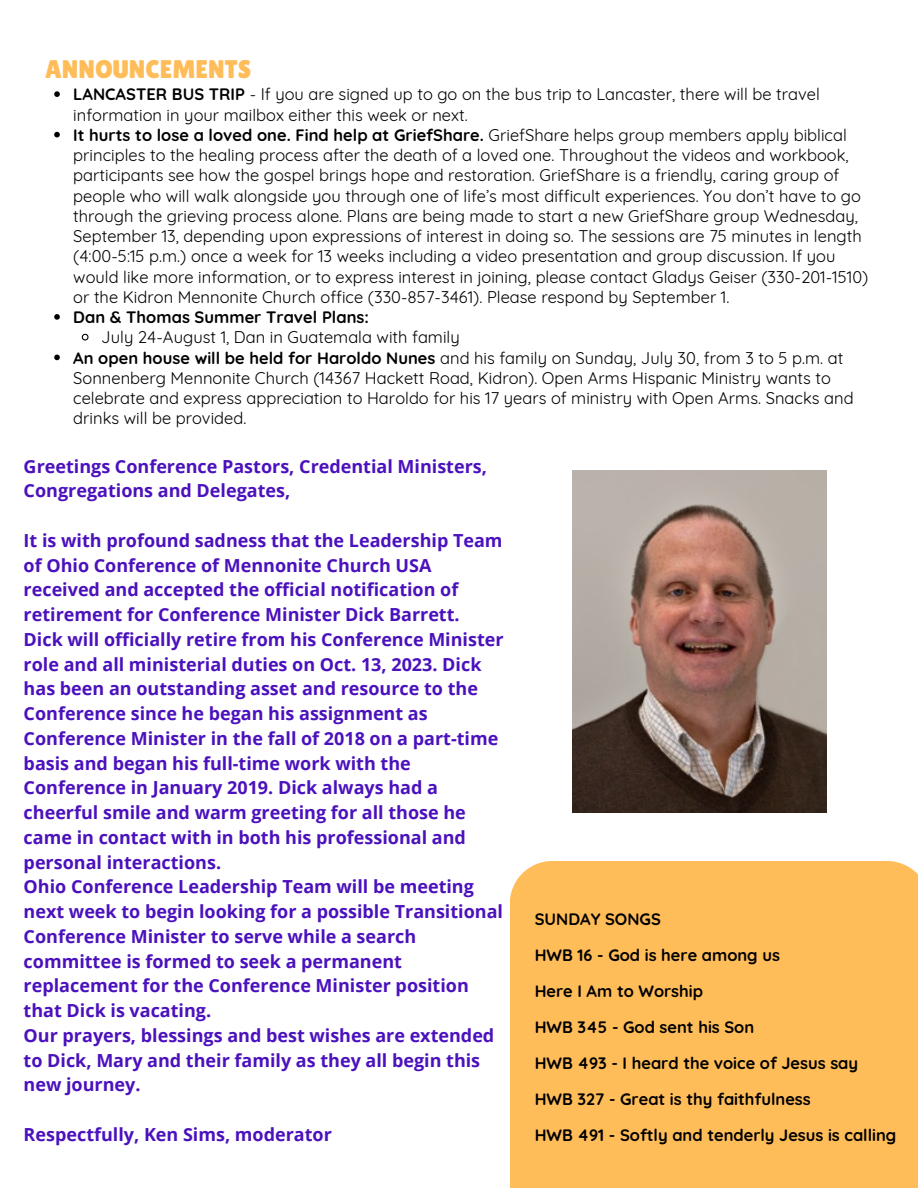
<style>
.page{position:relative;width:918px;height:1188px;background:#fff}
.page>*{position:absolute;margin:0;border:0;box-sizing:border-box;transform-origin:0 0}
.t1{font:25.5px "Lilita One";color:#ffbd59}
.t2{font:700 18px/24.8px "Open Sans";color:#4b11bd}
.t3{font:16.5px/20.2px "Quicksand";color:#000}
.t4{font:700 16.5px "Quicksand";color:#000}
.s1{font-weight:700}
</style>
<div class="page">
<img style="left:572px;top:471px;width:255px;height:342px">
<div style="left:510px;top:861px;width:408px;height:327px;background:#ffbd59"></div>
<svg style="left:54px;top:91px;width:6px;height:6px"></svg>
<svg style="left:54px;top:132px;width:6px;height:5px"></svg>
<svg style="left:54px;top:314px;width:6px;height:6px"></svg>
<svg style="left:81px;top:333px;width:8px;height:8px"></svg>
<svg style="left:54px;top:355px;width:6px;height:5px"></svg>
<p class="t1" style="left:45px;top:54px;width:207px">ANNOUNCEMENTS</p>
<p class="t3" style="left:73px;top:84px;width:748px"><span class="s1">LANCASTER BUS TRIP</span> - If you are signed up to go on the bus trip to Lancaster, there will be travel information in your mailbox either this week or next.</p>
<p class="t3" style="left:73px;top:125px;width:797px"><span class="s1">It hurts to lose a loved one. Find help at GriefShare.</span> GriefShare helps group members apply biblical principles to the healing process after the death of a loved one. Throughout the videos and workbook, participants see how the gospel brings hope and restoration. GriefShare is a friendly, caring group of people who will walk alongside you through one of life’s most difficult experiences. You don’t have to go through the grieving process alone. Plans are being made to start a new GriefShare group Wednesday, September 13, depending upon expressions of interest in doing so. The sessions are 75 minutes in length (4:00-5:15 p.m.) once a week for 13 weeks including a video presentation and group discussion. If you would like more information, or to express interest in joining, please contact Gladys Geiser (330-201-1510) or the Kidron Mennonite Church office (330-857-3461). Please respond by September 1.</p>
<p class="t4" style="left:73px;top:307px;width:297px">Dan &amp; Thomas Summer Travel Plans:</p>
<p class="t3" style="left:101px;top:327px;width:360px">July 24-August 1, Dan in Guatemala with family</p>
<p class="t3" style="left:73px;top:347px;width:782px"><span class="s1">An open house will be held for Haroldo Nunes</span> and his family on Sunday, July 30, from 3 to 5 p.m. at Sonnenberg Mennonite Church (14367 Hackett Road, Kidron). Open Arms Hispanic Ministry wants to celebrate and express appreciation to Haroldo for his 17 years of ministry with Open Arms. Snacks and drinks will be provided.</p>
<p class="t2" style="left:24px;top:453px;width:465px">Greetings Conference Pastors, Credential Ministers,<br>Congregations and Delegates,</p>
<p class="t2" style="left:24px;top:528px;width:480px">It is with profound sadness that the Leadership Team of Ohio Conference of Mennonite Church USA received and accepted the official notification of retirement for Conference Minister Dick Barrett.</p>
<p class="t2" style="left:24px;top:627px;width:482px">Dick will officially retire from his Conference Minister role and all ministerial duties on Oct. 13, 2023. Dick has been an outstanding asset and resource to the Conference since he began his assignment as Conference Minister in the fall of 2018 on a part-time basis and began his full-time work with the Conference in January 2019. Dick always had a cheerful smile and warm greeting for all those he came in contact with in both his professional and personal interactions.</p>
<p class="t2" style="left:24px;top:874px;width:481px">Ohio Conference Leadership Team will be meeting next week to begin looking for a possible Transitional Conference Minister to serve while a search committee is formed to seek a permanent replacement for the Conference Minister position that Dick is vacating.</p>
<p class="t2" style="left:24px;top:1023px;width:472px">Our prayers, blessings and best wishes are extended to Dick, Mary and their family as they all begin this new journey.</p>
<p class="t2" style="left:24px;top:1122px;width:310px">Respectfully, Ken Sims, moderator</p>
<p class="t4" style="left:535px;top:908px;width:128px">SUNDAY SONGS</p>
<p class="t4" style="left:535px;top:944px;width:247px">HWB 16 - God is here among us</p>
<p class="t4" style="left:535px;top:980px;width:170px">Here I Am to Worship</p>
<p class="t4" style="left:535px;top:1016px;width:221px">HWB 345 - God sent his Son</p>
<p class="t4" style="left:535px;top:1052px;width:325px">HWB 493 - I heard the voice of Jesus say</p>
<p class="t4" style="left:535px;top:1088px;width:278px">HWB 327 - Great is thy faithfulness</p>
<p class="t4" style="left:535px;top:1124px;width:363px">HWB 491 - Softly and tenderly Jesus is calling</p>
</div>
